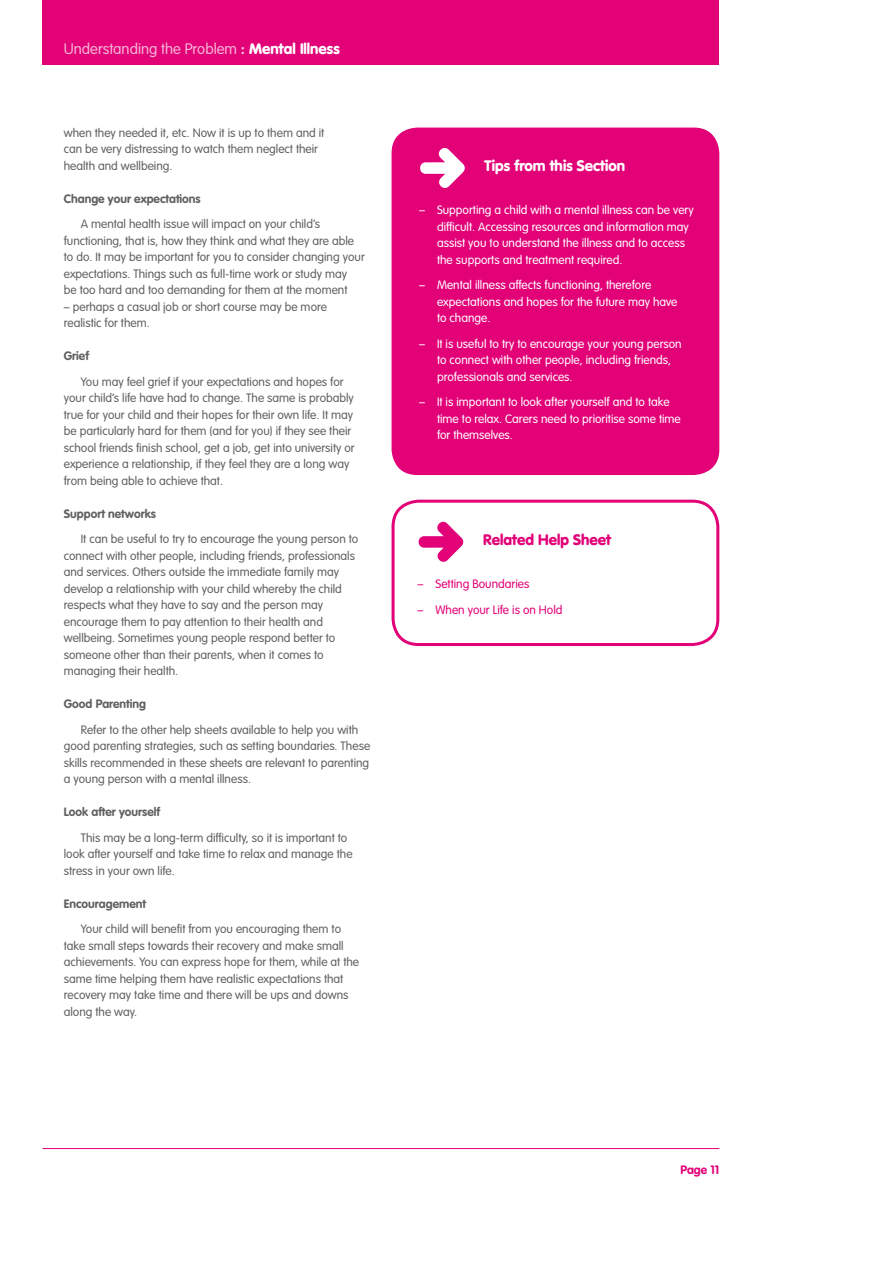
<style>
.page{position:relative;width:893px;height:1263px;background:#fff}
.page>*{position:absolute;margin:0;border:0;box-sizing:border-box;transform-origin:0 0}
.t1{font:300 15px "VAG Rounded";color:#f6b3d6}
.t2{font:900 15px "VAG Rounded";color:#fff}
.t3{font:900 15px "VAG Rounded";color:#e20177}
.t4{font:300 12px/16.5px "VAG Rounded";color:#5f6062}
.t5{font:300 12px/16.5px "VAG Rounded";color:#fff}
.t6{font:700 12px "VAG Rounded";color:#5f6062}
.t7{font:300 12px/25.5px "VAG Rounded";color:#e20177}
.t8{font:700 12px "VAG Rounded";color:#e20177}
.s1{font-weight:900}
.s2{font-weight:900;color:#fff}
</style>
<div class="page">
<div style="left:43px;top:0;width:676px;height:65px;background:#e20177"></div>
<hr style="left:43px;top:1148px;width:676px;height:1px;background:#e20177">
<div style="left:392px;top:500px;width:327px;height:146px;border:3px solid #e20177;border-radius:26px"></div>
<svg style="left:419px;top:521px;width:45px;height:41px"></svg>
<div style="left:392px;top:128px;width:327px;height:347px;background:#e20177;border-radius:26px"></div>
<svg style="left:420px;top:148px;width:45px;height:40px"></svg>
<p class="t1" style="left:64px;top:40px;width:277px">Understanding the Problem <span class="s1">:</span> <span class="s2">Mental Illness</span></p>
<p class="t4" style="left:64px;top:125px;width:262px">when they needed it, etc. Now it is up to them and it can be very distressing to watch them neglect their health and wellbeing.</p>
<p class="t6" style="left:64px;top:191px;width:138px">Change your expectations</p>
<p class="t4" style="left:64px;top:216px;width:302px;text-indent:17px">A mental health issue will impact on your child’s functioning, that is, how they think and what they are able to do. It may be important for you to consider changing your expectations. Things such as full-time work or study may<br>be too hard and too demanding for them at the moment</p>
<p class="t4" style="left:64px;top:299px;width:265px">– perhaps a casual job or short course may be more realistic for them.</p>
<p class="t6" style="left:64px;top:349px;width:27px">Grief</p>
<p class="t4" style="left:64px;top:374px;width:292px;text-indent:17px">You may feel grief if your expectations and hopes for your child’s life have had to change. The same is probably true for your child and their hopes for their own life. It may be particularly hard for them (and for you) if they see their school friends finish school, get a job, get into university or experience a relationship, if they feel they are a long way from being able to achieve that.</p>
<p class="t6" style="left:64px;top:506px;width:94px">Support networks</p>
<p class="t4" style="left:64px;top:531px;width:296px;text-indent:17px">It can be useful to try to encourage the young person to connect with other people, including friends, professionals and services. Others outside the immediate family may develop a relationship with your child whereby the child respects what they have to say and the person may encourage them to pay attention to their health and wellbeing. Sometimes young people respond better to someone other than their parents, when it comes to managing their health.</p>
<p class="t6" style="left:64px;top:697px;width:84px">Good Parenting</p>
<p class="t4" style="left:64px;top:722px;width:308px;text-indent:17px">Refer to the other help sheets available to help you with good parenting strategies, such as setting boundaries. These skills recommended in these sheets are relevant to parenting a young person with a mental illness.</p>
<p class="t6" style="left:64px;top:805px;width:98px">Look after yourself</p>
<p class="t4" style="left:64px;top:830px;width:290px;text-indent:17px">This may be a long-term difficulty, so it is important to look after yourself and take time to relax and manage the stress in your own life.</p>
<p class="t6" style="left:64px;top:896px;width:84px">Encouragement</p>
<p class="t4" style="left:64px;top:921px;width:297px;text-indent:17px">Your child will benefit from you encouraging them to take small steps towards their recovery and make small achievements. You can express hope for them, while at the same time helping them have realistic expectations that recovery may take time and there will be ups and downs along the way.</p>
<p class="t5" style="left:419px;top:202px;width:7px">–</p>
<p class="t5" style="left:419px;top:277px;width:7px">–</p>
<p class="t5" style="left:419px;top:336px;width:7px">–</p>
<p class="t5" style="left:419px;top:394px;width:7px">–</p>
<p class="t2" style="left:485px;top:156px;width:142px">Tips from this Section</p>
<p class="t5" style="left:437px;top:202px;width:258px">Supporting a child with a mental illness can be very difficult. Accessing resources and information may assist you to understand the illness and to access the supports and treatment required.</p>
<p class="t5" style="left:437px;top:277px;width:242px">Mental illness affects functioning, therefore expectations and hopes for the future may have to change.</p>
<p class="t5" style="left:437px;top:336px;width:246px">It is useful to try to encourage your young person to connect with other people, including friends, professionals and services.</p>
<p class="t5" style="left:437px;top:394px;width:245px">It is important to look after yourself and to take time to relax. Carers need to prioritise some time for themselves.</p>
<p class="t7" style="left:418px;top:572px;width:7px">– –</p>
<p class="t3" style="left:483px;top:530px;width:130px">Related Help Sheet</p>
<p class="t7" style="left:436px;top:572px;width:128px">Setting Boundaries<br>When your Life is on Hold</p>
<p class="t8" style="left:680px;top:1163px;width:40px">Page 11</p>
</div>
